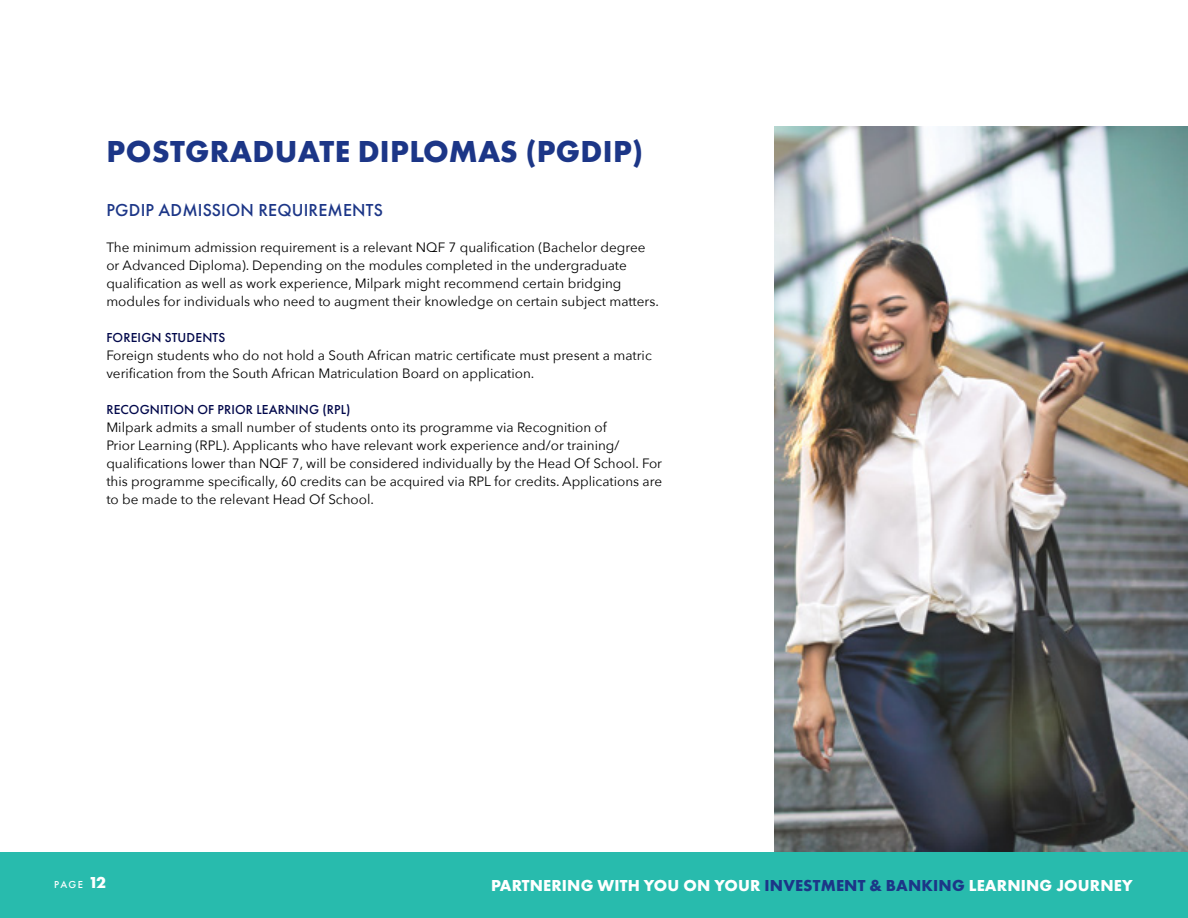
<style>
.page{position:relative;width:1188px;height:918px;background:#fff}
.page>*{position:absolute;margin:0;border:0;box-sizing:border-box;transform-origin:0 0}
.t1{font:700 31.5px "Futura PT";letter-spacing:.01em;color:#1c3687}
.t2{font:500 18px "Futura PT";letter-spacing:.01em;color:#1c3687}
.t3{font:700 16.5px "Futura PT";letter-spacing:.01em;color:#fff}
.t4{font:13.5px/18px "Avenir Next";color:#000}
.t5{font:500 13.5px "Futura PT";letter-spacing:.01em;color:#00074a}
.t6{font:500 10.5px "Futura PT";color:#fff}
.s1{font-weight:700;font-size:16.5px}
.s2{color:#1c3687}
</style>
<div class="page">
<img style="left:774px;top:126px;width:414px;height:727px">
<div style="left:0;top:853px;width:1188px;height:65px;background:#28bbad"></div>
<h1 class="t1" style="left:107px;top:131px;width:538px">POSTGRADUATE DIPLOMAS (PGDIP)</h1>
<h2 class="t2" style="left:106px;top:199px;width:278px">PGDIP ADMISSION REQUIREMENTS</h2>
<p class="t4" style="left:106px;top:238px;width:554px">The minimum admission requirement is a relevant NQF 7 qualification (Bachelor degree or Advanced Diploma). Depending on the modules completed in the undergraduate qualification as well as work experience, Milpark might recommend certain bridging modules for individuals who need to augment their knowledge on certain subject matters.</p>
<p class="t5" style="left:106px;top:329px;width:121px">FOREIGN STUDENTS</p>
<p class="t4" style="left:106px;top:346px;width:547px">Foreign students who do not hold a South African matric certificate must present a matric verification from the South African Matriculation Board on application.</p>
<p class="t5" style="left:106px;top:401px;width:246px">RECOGNITION OF PRIOR LEARNING (RPL)</p>
<p class="t4" style="left:106px;top:418px;width:557px">Milpark admits a small number of students onto its programme via Recognition of<br>Prior Learning (RPL). Applicants who have relevant work experience and/or training/ qualifications lower than NQF 7, will be considered individually by the Head Of School. For this programme specifically, 60 credits can be acquired via RPL for credits. Applications are to be made to the relevant Head Of School.</p>
<p class="t6" style="left:54px;top:879px;width:53px">PAGE <span class="s1">12</span></p>
<p class="t3" style="left:491px;top:875px;width:643px">PARTNERING WITH YOU ON YOUR <span class="s2">INVESTMENT &amp; BANKING</span> LEARNING JOURNEY</p>
</div>
